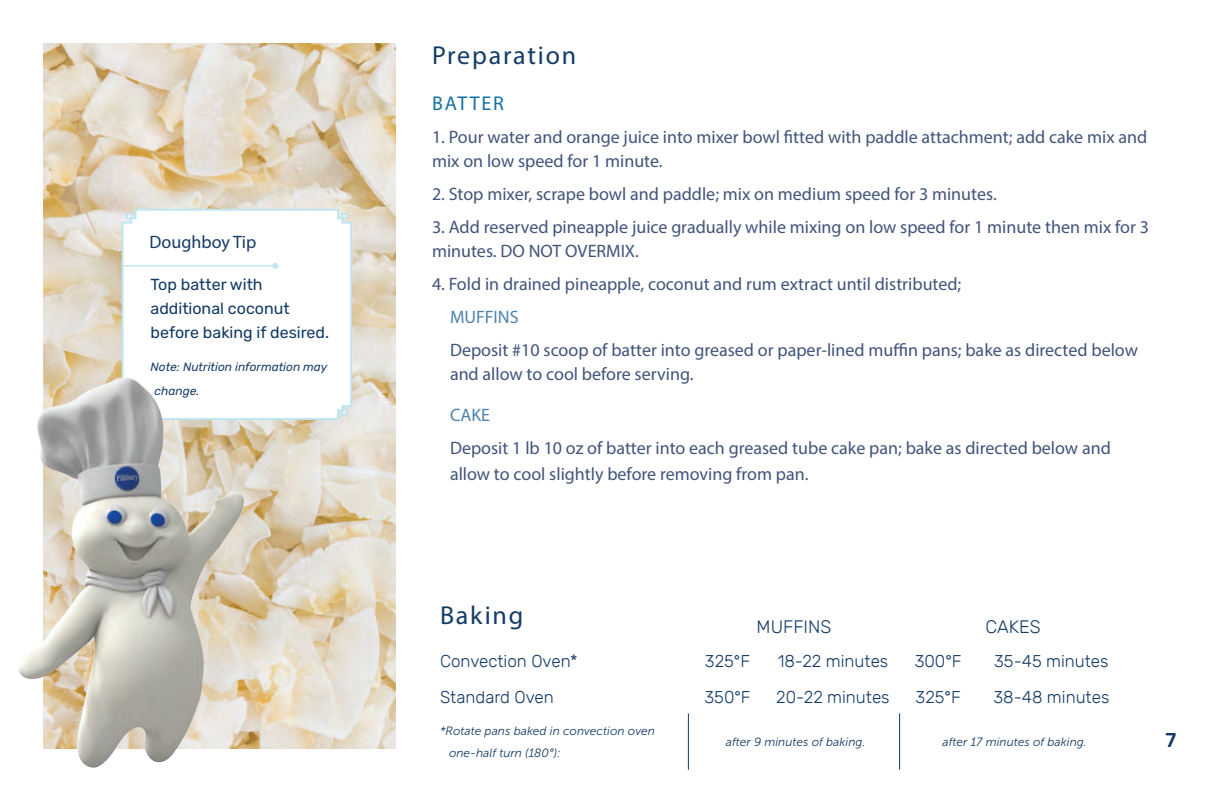
<style>
.page{position:relative;width:1224px;height:792px;background:#fff}
.page>*{position:absolute;margin:0;border:0;box-sizing:border-box;transform-origin:0 0}
.t1{font:26px "Myriad Pro";letter-spacing:.07em;color:#133b65}
.t2{font:20px "Myriad Pro";letter-spacing:.09em;color:#1571a3}
.t3{font:500 20px "Rubik";color:#133b65}
.t4{font:18px/24px "Myriad Pro";color:#41547a}
.t5{font:300 18px "Rubik";color:#133b65}
.t6{font:18px "Myriad Pro";color:#133b65}
.t7{font:18px "Myriad Pro";color:#4e83b0}
.t8{font:300 17px "Rubik";color:#133b65}
.t9{font:16px/24px "Rubik";color:#133b65}
.t10{font:italic 12px/22px "Museo Sans 300";color:#133b65}
.t11{font:italic 12px/24px "Rubik";color:#133b65}
</style>
<div class="page">
<img style="left:43px;top:43px;width:353px;height:706px">
<svg style="left:121px;top:208px;width:232px;height:213px"></svg>
<img style="left:19px;top:378px;width:225px;height:390px">
<hr style="left:122px;top:265px;width:153px;height:2px;background:#c0e6f2">
<svg style="left:272px;top:263px;width:6px;height:6px"></svg>
<hr style="left:688px;top:713px;width:1px;height:57px;background:#133b65">
<hr style="left:899px;top:713px;width:1px;height:57px;background:#133b65">
<p class="t6" style="left:150px;top:231px;width:108px">Doughboy Tip</p>
<p class="t9" style="left:151px;top:273px;width:180px">Top batter with additional coconut before baking if desired.</p>
<p class="t11" style="left:155px;top:356px;width:175px;text-indent:-4px">Note: Nutrition information may change.</p>
<h1 class="t1" style="left:432px;top:40px;width:146px">Preparation</h1>
<p class="t2" style="left:432px;top:91px;width:73px">BATTER</p>
<p class="t4" style="left:432px;top:125px;width:717px">1. Pour water and orange juice into mixer bowl fitted with paddle attachment; add cake mix and mix on low speed for 1 minute.</p>
<p class="t4" style="left:432px;top:182px;width:566px">2. Stop mixer, scrape bowl and paddle; mix on medium speed for 3 minutes.</p>
<p class="t4" style="left:432px;top:215px;width:719px">3. Add reserved pineapple juice gradually while mixing on low speed for 1 minute then mix for 3 minutes. DO NOT OVERMIX.</p>
<p class="t4" style="left:432px;top:272px;width:531px">4. Fold in drained pineapple, coconut and rum extract until distributed;</p>
<p class="t7" style="left:450px;top:306px;width:70px">MUFFINS</p>
<p class="t4" style="left:450px;top:338px;width:689px">Deposit #10 scoop of batter into greased or paper-lined muffin pans; bake as directed below and allow to cool before serving.</p>
<p class="t7" style="left:450px;top:404px;width:42px">CAKE</p>
<p class="t4" style="left:450px;top:435px;width:662px;line-height:26px">Deposit 1 lb 10 oz of batter into each greased tube cake pan; bake as directed below and allow to cool slightly before removing from pan.</p>
<h1 class="t1" style="left:440px;top:599px;width:85px">Baking</h1>
<p class="t5" style="left:757px;top:617px;width:76px">MUFFINS</p>
<p class="t5" style="left:985px;top:617px;width:57px">CAKES</p>
<p class="t8" style="left:440px;top:652px;width:139px">Convection Oven*</p>
<p class="t8" style="left:705px;top:652px;width:47px">325°F</p>
<p class="t8" style="left:778px;top:652px;width:112px">18-22 minutes</p>
<p class="t8" style="left:915px;top:652px;width:48px">300°F</p>
<p class="t8" style="left:994px;top:652px;width:116px">35-45 minutes</p>
<p class="t8" style="left:440px;top:688px;width:115px">Standard Oven</p>
<p class="t8" style="left:704px;top:688px;width:48px">350°F</p>
<p class="t8" style="left:776px;top:688px;width:115px">20-22 minutes</p>
<p class="t8" style="left:916px;top:688px;width:47px">325°F</p>
<p class="t8" style="left:993px;top:688px;width:118px">38-48 minutes</p>
<p class="t10" style="left:449px;top:720px;width:207px;text-indent:-9px">*Rotate pans baked in convection oven one-half turn (180°):</p>
<p class="t10" style="left:726px;top:731px;width:141px">after 9 minutes of baking.</p>
<p class="t10" style="left:942px;top:731px;width:146px">after 17 minutes of baking.</p>
<p class="t3" style="left:1166px;top:729px;width:12px">7</p>
</div>
